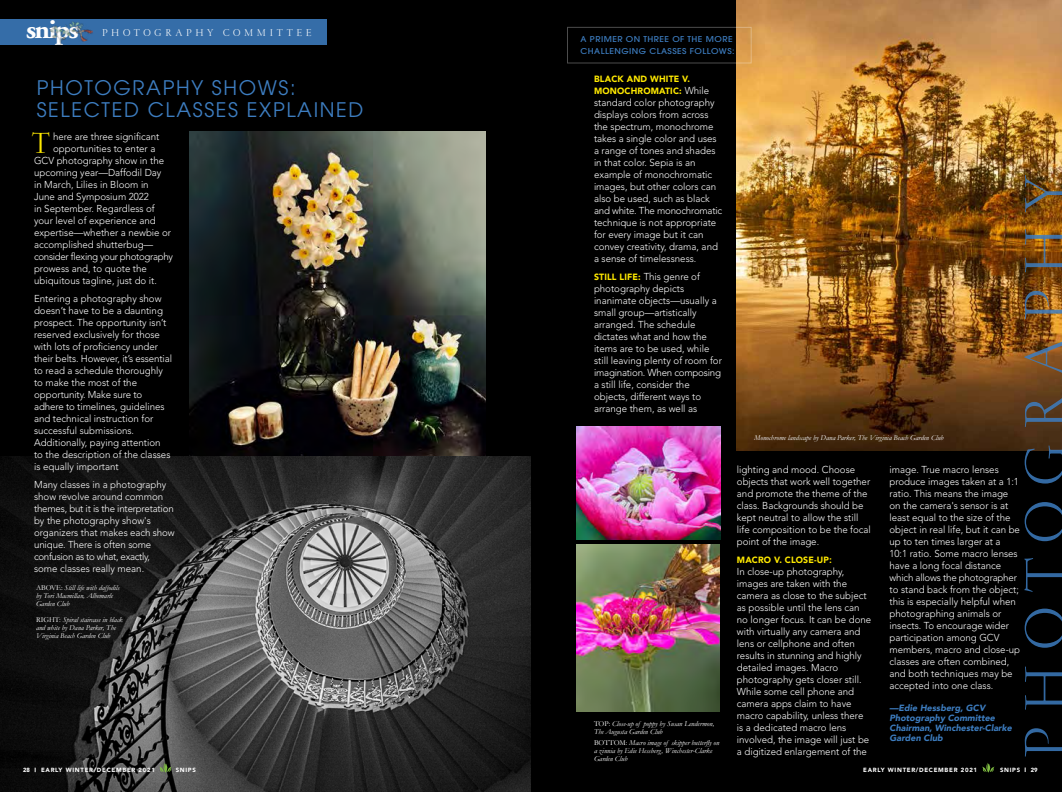
<style>
.page{position:relative;width:1062px;height:792px;background:#fff}
.page>*{position:absolute;margin:0;border:0;box-sizing:border-box;transform-origin:0 0}
.t1{font:300 58px "Garamond";letter-spacing:.26em;color:#3d7dc0}
.t2{font:300 30px "Garamond";color:#ffea00}
.t3{font:700 26.7px "Adobe Garamond";letter-spacing:-.06em;color:#fff;scale:1.06 1}
.t4{font:20px/22px "Avant Garde";letter-spacing:.08em;color:#3d7dc0}
.t5{font:300 10px/12px "Avenir";color:#fff}
.t6{font:300 10px "Avenir";letter-spacing:-.03em;color:#fff}
.t7{font:300 10px "Garamond";letter-spacing:.37em;color:#fff}
.t8{font:italic 900 9px/10px "Avenir";color:#3d7dc0}
.t9{font:900 9px/12px "Avenir";letter-spacing:.02em;color:#ffea00}
.t10{font:500 8px/12px "Avant Garde";letter-spacing:.05em;color:#3d7dc0;scale:1.1 1}
.t11{font:italic 7.5px/8px "Garamond";color:#fff}
.t12{font:900 6px "Avenir";letter-spacing:.12em;color:#fff}
.s1{font-style:normal}
.s2{font-weight:300;font-size:10px;color:#fff}
.s3{font-weight:900;font-size:9px;color:#ffea00}
.s4{font-weight:800;font-size:10px}
</style>
<div class="page">
<div style="left:0;top:0;width:531px;height:479px;background:#000"></div>
<div style="left:531px;top:0;width:531px;height:792px;background:#000"></div>
<img style="left:737px;top:0;width:325px;height:451px">
<img style="left:189px;top:131px;width:297px;height:326px">
<div style="left:0;top:19px;width:327px;height:26px;background:#356da8"></div>
<img style="left:50px;top:25px;width:24px;height:20px">
<img style="left:74px;top:29px;width:19px;height:13px">
<img style="left:69px;top:21px;width:15px;height:8px">
<img style="left:0;top:457px;width:531px;height:335px">
<img style="left:576px;top:426px;width:144px;height:114px">
<img style="left:576px;top:544px;width:144px;height:167px">
<svg style="left:982px;top:763px;width:13px;height:10px"></svg>
<svg style="left:159px;top:762px;width:13px;height:11px"></svg>
<h3 class="t3" style="left:26px;top:15px;width:51px">snips</h3>
<p class="t7" style="left:102px;top:28px;width:211px">PHOTOGRAPHY COMMITTEE</p>
<h3 class="t4" style="left:37px;top:76px;width:328px">PHOTOGRAPHY SHOWS:<br>SELECTED CLASSES EXPLAINED</h3>
<h2 class="t2" style="left:32px;top:128px;width:19px">T</h2>
<p class="t5" style="left:53px;top:131px;width:108px">here are three significant</p>
<p class="t5" style="left:53px;top:143px;width:104px">opportunities to enter a</p>
<p class="t5" style="left:34px;top:155px;width:132px">GCV photography show in the</p>
<p class="t5" style="left:34px;top:167px;width:129px">upcoming year—Daffodil Day</p>
<p class="t5" style="left:34px;top:179px;width:116px">in March, Lilies in Bloom in</p>
<p class="t5" style="left:34px;top:191px;width:116px">June and Symposium 2022</p>
<p class="t5" style="left:34px;top:203px;width:122px">in September. Regardless of</p>
<p class="t5" style="left:34px;top:215px;width:123px">your level of experience and</p>
<p class="t5" style="left:34px;top:227px;width:139px">expertise—whether a newbie or</p>
<p class="t5" style="left:34px;top:239px;width:121px">accomplished shutterbug—</p>
<p class="t6" style="left:34px;top:251px;width:141px">consider flexing your photography</p>
<p class="t5" style="left:34px;top:263px;width:114px">prowess and, to quote the</p>
<p class="t5" style="left:34px;top:275px;width:124px">ubiquitous tagline, just do it.</p>
<p class="t5" style="left:34px;top:293px;width:140px">Entering a photography show doesn’t have to be a daunting prospect. The opportunity isn’t reserved exclusively for those with lots of proficiency under their belts. However, it’s essential to read a schedule thoroughly to make the most of the opportunity. Make sure to adhere to timelines, guidelines and technical instruction for successful submissions.<br>Additionally, paying attention<br>to the description of the classes is equally important</p>
<p class="t5" style="left:34px;top:479px;width:142px">Many classes in a photography show revolve around common themes, but it is the interpretation by the photography show's organizers that makes each show unique. There is often some confusion as to what, exactly, some classes really mean.</p>
<p class="t11" style="left:36px;top:583px;width:85px"><span class="s1">ABOVE:</span> Still life with daffodils by Tori Macmillan, Albemarle<br>Garden Club</p>
<p class="t11" style="left:36px;top:615px;width:88px"><span class="s1">RIGHT:</span> Spiral staircase in black and white by Dana Parker, The<br>Virginia Beach Garden Club</p>
<p class="t10" style="left:581px;top:33px;width:141px">A PRIMER ON THREE OF THE MORE<br>CHALLENGING CLASSES FOLLOWS:</p>
<p class="t9" style="left:594px;top:73px;width:117px">BLACK AND WHITE V.<br>MONOCHROMATIC: <span class="s2">While</span></p>
<p class="t5" style="left:594px;top:96px;width:130px">standard color photography displays colors from across the spectrum, monochrome takes a single color and uses a range of tones and shades in that color. Sepia is an example of monochromatic images, but other colors can also be used, such as black and white. The monochromatic technique is not appropriate for every image but it can convey creativity, drama, and a sense of timelessness.</p>
<p class="t5" style="left:594px;top:270px;width:129px"><span class="s3">STILL LIFE:</span> This genre of photography depicts inanimate objects—usually a small group—artistically arranged. The schedule dictates what and how the items are to be used, while still leaving plenty of room for imagination. When composing a still life, consider the objects, different ways to arrange them, as well as</p>
<p class="t11" style="left:594px;top:719px;width:122px"><span class="s1">TOP:</span> Close-up of poppy by Susan Lendermon,<br>The Augusta Garden Club</p>
<p class="t11" style="left:594px;top:738px;width:127px"><span class="s1">BOTTOM:</span> Macro image of skipper butterfly on a zinnia by Edie Hessberg, Winchester-Clarke<br>Garden Club</p>
<h1 class="t1" style="left:1016px;top:759px;width:585px;rotate:-90deg">PHOTOGRAPHY</h1>
<p class="t11" style="left:754px;top:433px;width:191px">Monochrome landscape by Dana Parker, The Virginia Beach Garden Club</p>
<p class="t5" style="left:737px;top:463px;width:136px">lighting and mood. Choose objects that work well together and promote the theme of the class. Backgrounds should be kept neutral to allow the still life composition to be the focal point of the image.</p>
<p class="t9" style="left:737px;top:553px;width:97px">MACRO V. CLOSE-UP<span class="s4">:</span></p>
<p class="t5" style="left:737px;top:565px;width:136px">In close-up photography, images are taken with the camera as close to the subject as possible until the lens can no longer focus. It can be done with virtually any camera and lens or cellphone and often results in stunning and highly detailed images. Macro photography gets closer still.<br>While some cell phone and camera apps claim to have macro capability, unless there is a dedicated macro lens involved, the image will just be a digitized enlargement of the</p>
<p class="t5" style="left:890px;top:463px;width:132px">image. True macro lenses produce images taken at a 1:1 ratio. This means the image on the camera's sensor is at least equal to the size of the object in real life, but it can be up to ten times larger at a<br>10:1 ratio. Some macro lenses have a long focal distance which allows the photographer to stand back from the object; this is especially helpful when photographing animals or insects. To encourage wider participation among GCV members, macro and close-up classes are often combined, and both techniques may be accepted into one class.</p>
<p class="t8" style="left:890px;top:702px;width:124px">—Edie Hessberg, GCV<br>Photography Committee<br>Chairman, Winchester-Clarke<br>Garden Club</p>
<p class="t12" style="left:23px;top:766px;width:8px">28</p>
<p class="t12" style="left:41px;top:766px;width:115px">EARLY WINTER/DECEMBER 2021</p>
<p class="t12" style="left:176px;top:766px;width:22px">SNIPS</p>
<p class="t12" style="left:863px;top:766px;width:115px">EARLY WINTER/DECEMBER 2021</p>
<p class="t12" style="left:1000px;top:766px;width:22px">SNIPS</p>
<p class="t12" style="left:1031px;top:766px;width:8px">29</p>
</div>
